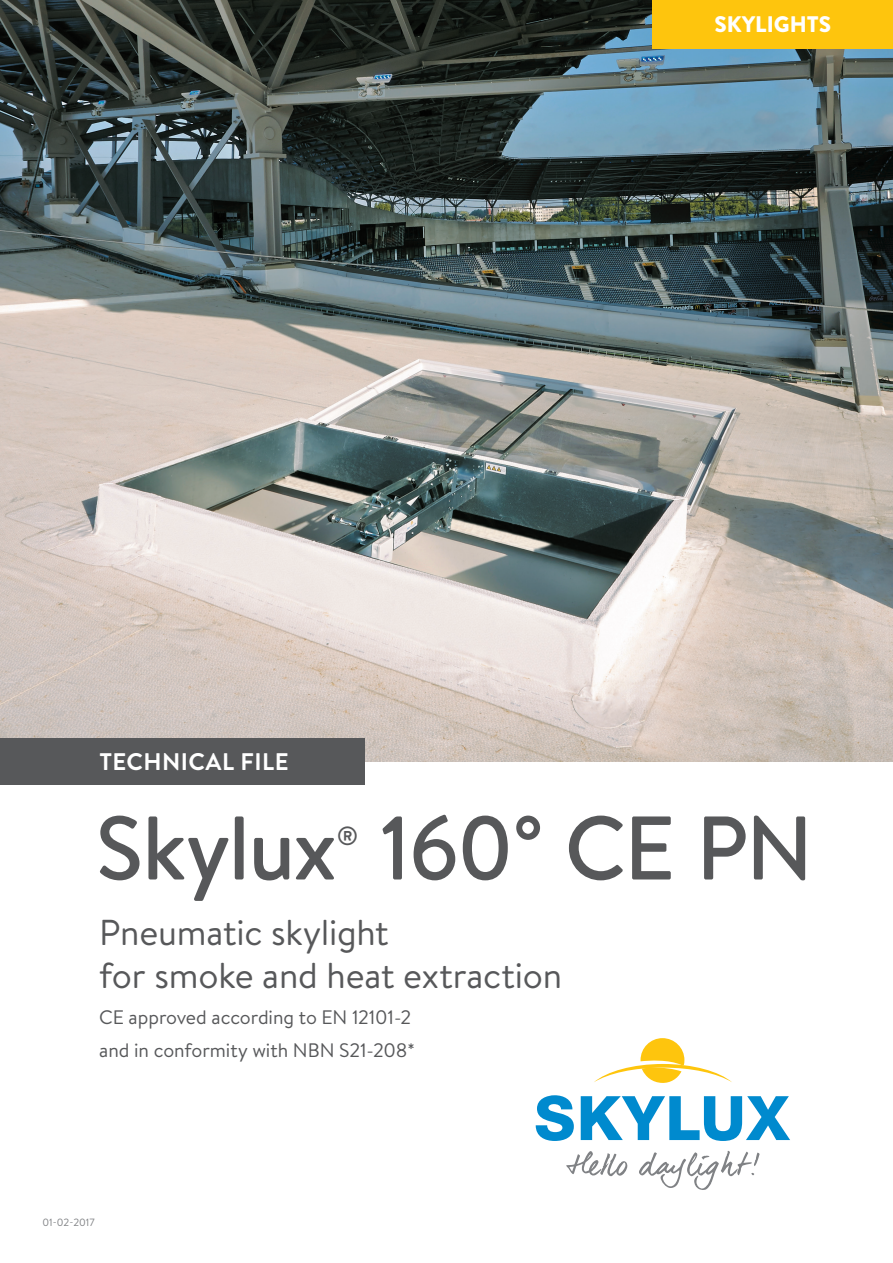
<style>
.page{position:relative;width:893px;height:1263px;background:#fff}
.page>*{position:absolute;margin:0;border:0;box-sizing:border-box;transform-origin:0 0}
.Titel_1_A{font:500 90px "Brandon Text";letter-spacing:-.025em;color:#57585a}
.Titel_1_B{font:36px/43.2px "Brandon Text";letter-spacing:-.01em;color:#57585a}
.Titel_1_A-2{font:500 26.25px "Brandon Text";color:#57585a}
.t1{font:700 24px "Brandon Text";letter-spacing:.02em;color:#fff}
.t2{font:900 22.5px "Brandon Text";color:#fff}
.Titel_1_B-2{font:19.5px/33px "Brandon Text";letter-spacing:-.005em;color:#57585a}
.t3{font:10.5px "Brandon Text";color:#808285}
</style>
<div class="page">
<img style="left:0;top:0;width:893px;height:761px">
<svg style="left:536px;top:1095px;width:38px;height:46px"></svg>
<svg style="left:581px;top:1096px;width:209px;height:45px"></svg>
<svg style="left:594px;top:1038px;width:138px;height:45px"></svg>
<svg style="left:566px;top:1151px;width:61px;height:25px"></svg>
<svg style="left:639px;top:1151px;width:120px;height:39px"></svg>
<div style="left:0;top:738px;width:365px;height:46px;background:#57585a"></div>
<div style="left:653px;top:0;width:240px;height:49px;background:#fec50d"></div>
<p class="t1" style="left:99px;top:744px;width:191px">TECHNICAL FILE</p>
<p class="t2" style="left:714px;top:8px;width:118px">SKYLIGHTS</p>
<p class="Titel_1_A" style="left:96px;top:786px;width:242px">Skylux</p>
<p class="Titel_1_A-2" style="left:337px;top:818px;width:23px">®</p>
<p class="Titel_1_A" style="left:380px;top:786px;width:435px">160° CE PN</p>
<p class="Titel_1_B" style="left:99px;top:910px;width:464px">Pneumatic skylight<br>for smoke and heat extraction</p>
<p class="Titel_1_B-2" style="left:99px;top:1000px;width:317px">CE approved according to EN 12101-2 and in conformity with NBN S21-208*</p>
<p class="t3" style="left:43px;top:1215px;width:54px">01-02-2017</p>
</div>
